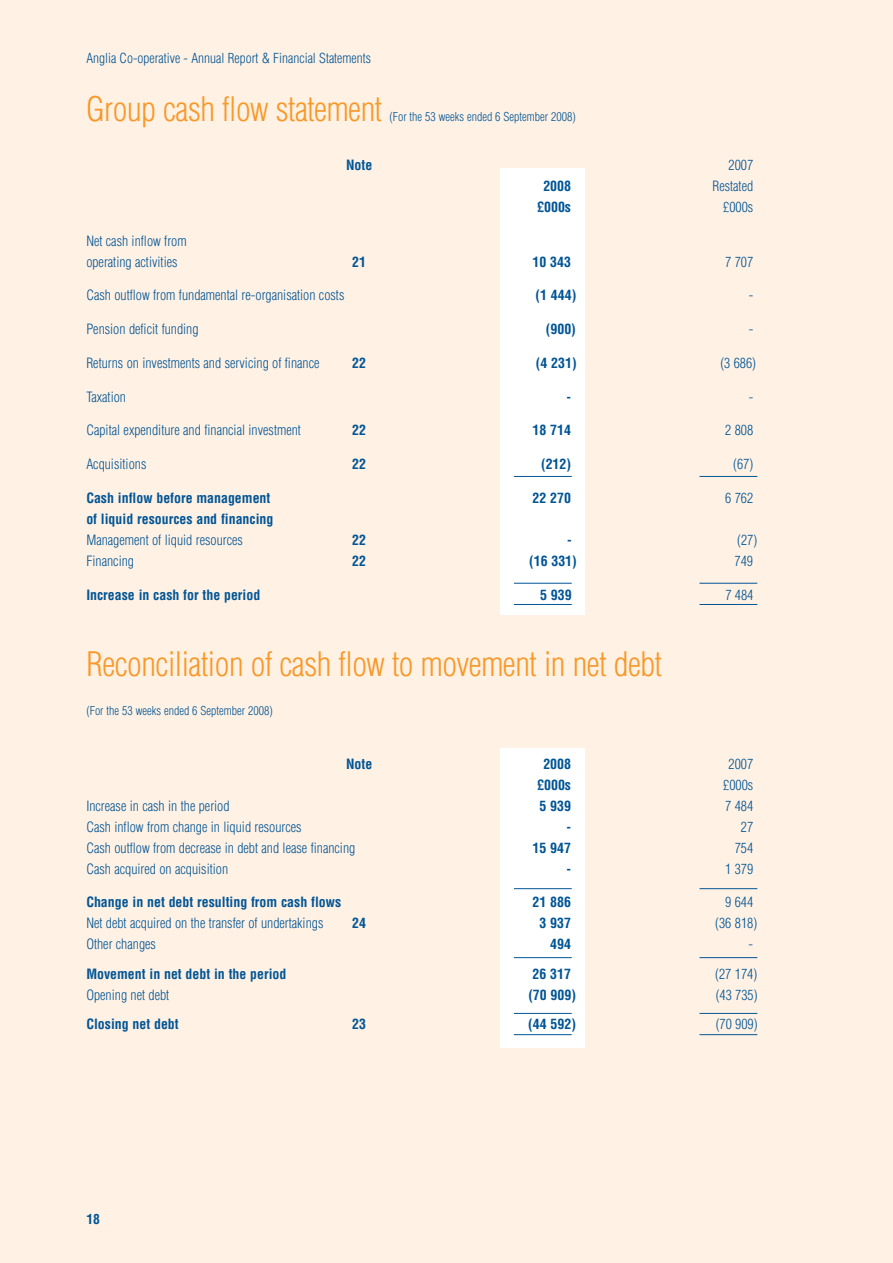
<style>
.page{position:relative;width:893px;height:1263px;background:#fff}
.page>*{position:absolute;margin:0;border:0;box-sizing:border-box;transform-origin:0 0}
.t1{font:300 condensed 33px "Helvetica";letter-spacing:-.015em;color:#f89828}
.t2{font:300 condensed 13.8px/21px "Helvetica";color:#005596}
.t3{font:700 condensed 13.8px "Helvetica";color:#005596}
.t4{font:300 condensed 13.5px "Helvetica";color:#005596}
.t5{font:700 condensed 13.5px "Helvetica";color:#005596}
.t6{font:300 condensed 12px "Helvetica";color:#005596}
</style>
<div class="page">
<div style="left:0;top:1px;width:893px;height:1262px;background:#fff1e3"></div>
<div style="left:500px;top:168px;width:84px;height:447px;background:#fff"></div>
<div style="left:500px;top:748px;width:84px;height:300px;background:#fff"></div>
<hr style="left:514px;top:476px;width:58px;height:1px;background:#005596">
<hr style="left:514px;top:583px;width:58px;height:1px;background:#005596">
<hr style="left:514px;top:604px;width:58px;height:1px;background:#005596">
<hr style="left:699px;top:476px;width:58px;height:1px;background:#005596">
<hr style="left:699px;top:583px;width:58px;height:1px;background:#005596">
<hr style="left:699px;top:604px;width:58px;height:1px;background:#005596">
<hr style="left:514px;top:888px;width:58px;height:1px;background:#005596">
<hr style="left:699px;top:888px;width:58px;height:1px;background:#005596">
<hr style="left:514px;top:957px;width:58px;height:1px;background:#005596">
<hr style="left:699px;top:957px;width:58px;height:1px;background:#005596">
<hr style="left:514px;top:1013px;width:58px;height:1px;background:#005596">
<hr style="left:699px;top:1013px;width:58px;height:1px;background:#005596">
<hr style="left:514px;top:1034px;width:58px;height:1px;background:#005596">
<hr style="left:699px;top:1034px;width:58px;height:1px;background:#005596">
<p class="t4" style="left:86px;top:53px;width:286px">Anglia Co-operative - Annual Report &amp; Financial Statements</p>
<h1 class="t1" style="left:86px;top:96px;width:297px">Group cash flow statement</h1>
<p class="t6" style="left:389px;top:112px;width:188px">(For the 53 weeks ended 6 September 2008)</p>
<p class="t2" style="left:86px;top:231px;width:102px">Net cash inflow from operating activities</p>
<p class="t3" style="left:346px;top:160px;width:28px">Note</p>
<p class="t2" style="left:729px;top:156px;width:26px">2007</p>
<p class="t3" style="left:543px;top:181px;width:29px">2008</p>
<p class="t2" style="left:712px;top:177px;width:42px">Restated</p>
<p class="t3" style="left:537px;top:202px;width:35px">£000s</p>
<p class="t2" style="left:723px;top:198px;width:32px">£000s</p>
<p class="t3" style="left:352px;top:256px;width:15px">21</p>
<p class="t3" style="left:533px;top:256px;width:40px">10 343</p>
<p class="t2" style="left:725px;top:252px;width:30px">7 707</p>
<p class="t2" style="left:86px;top:286px;width:260px">Cash outflow from fundamental re-organisation costs</p>
<p class="t3" style="left:535px;top:290px;width:42px">(1 444)</p>
<p class="t2" style="left:749px;top:286px;width:6px">-</p>
<p class="t2" style="left:86px;top:320px;width:114px">Pension deficit funding</p>
<p class="t3" style="left:546px;top:324px;width:32px">(900)</p>
<p class="t2" style="left:749px;top:320px;width:6px">-</p>
<p class="t2" style="left:86px;top:354px;width:235px">Returns on investments and servicing of finance</p>
<p class="t3" style="left:352px;top:358px;width:15px">22</p>
<p class="t3" style="left:536px;top:358px;width:42px">(4 231)</p>
<p class="t2" style="left:720px;top:354px;width:37px">(3 686)</p>
<p class="t2" style="left:86px;top:387px;width:41px">Taxation</p>
<p class="t3" style="left:566px;top:391px;width:6px">-</p>
<p class="t2" style="left:749px;top:387px;width:6px">-</p>
<p class="t2" style="left:86px;top:421px;width:216px">Capital expenditure and financial investment</p>
<p class="t3" style="left:352px;top:425px;width:15px">22</p>
<p class="t3" style="left:533px;top:425px;width:40px">18 714</p>
<p class="t2" style="left:725px;top:421px;width:30px">2 808</p>
<p class="t2" style="left:86px;top:455px;width:62px">Acquisitions</p>
<p class="t3" style="left:352px;top:459px;width:15px">22</p>
<p class="t3" style="left:541px;top:459px;width:32px">(212)</p>
<p class="t2" style="left:733px;top:455px;width:22px">(67)</p>
<p class="t3" style="left:86px;top:493px;width:186px">Cash inflow before management</p>
<p class="t3" style="left:533px;top:493px;width:40px">22 270</p>
<p class="t2" style="left:725px;top:489px;width:30px">6 762</p>
<p class="t3" style="left:86px;top:514px;width:189px">of liquid resources and financing</p>
<p class="t2" style="left:86px;top:531px;width:158px">Management of liquid resources</p>
<p class="t3" style="left:352px;top:535px;width:15px">22</p>
<p class="t3" style="left:567px;top:535px;width:6px">-</p>
<p class="t2" style="left:737px;top:531px;width:22px">(27)</p>
<p class="t2" style="left:86px;top:552px;width:49px">Financing</p>
<p class="t3" style="left:352px;top:556px;width:15px">22</p>
<p class="t3" style="left:529px;top:556px;width:49px">(16 331)</p>
<p class="t2" style="left:735px;top:552px;width:20px">749</p>
<p class="t3" style="left:86px;top:589px;width:175px">Increase in cash for the period</p>
<p class="t3" style="left:540px;top:589px;width:33px">5 939</p>
<p class="t2" style="left:725px;top:585px;width:30px">7 484</p>
<h1 class="t1" style="left:86px;top:652px;width:577px">Reconciliation of cash flow to movement in net debt</h1>
<p class="t6" style="left:86px;top:706px;width:188px">(For the 53 weeks ended 6 September 2008)</p>
<p class="t3" style="left:346px;top:758px;width:28px">Note</p>
<p class="t3" style="left:543px;top:758px;width:29px">2008</p>
<p class="t2" style="left:729px;top:754px;width:26px">2007</p>
<p class="t3" style="left:537px;top:779px;width:35px">£000s</p>
<p class="t2" style="left:723px;top:775px;width:32px">£000s</p>
<p class="t2" style="left:86px;top:796px;width:145px">Increase in cash in the period</p>
<p class="t3" style="left:539px;top:800px;width:33px">5 939</p>
<p class="t2" style="left:725px;top:796px;width:30px">7 484</p>
<p class="t2" style="left:86px;top:817px;width:217px">Cash inflow from change in liquid resources</p>
<p class="t3" style="left:566px;top:821px;width:6px">-</p>
<p class="t2" style="left:741px;top:817px;width:14px">27</p>
<p class="t2" style="left:86px;top:838px;width:270px">Cash outflow from decrease in debt and lease financing</p>
<p class="t3" style="left:533px;top:842px;width:40px">15 947</p>
<p class="t2" style="left:735px;top:838px;width:20px">754</p>
<p class="t2" style="left:86px;top:859px;width:143px">Cash acquired on acquisition</p>
<p class="t3" style="left:566px;top:863px;width:6px">-</p>
<p class="t2" style="left:725px;top:859px;width:30px">1 379</p>
<p class="t3" style="left:86px;top:897px;width:256px">Change in net debt resulting from cash flows</p>
<p class="t3" style="left:533px;top:897px;width:40px">21 886</p>
<p class="t2" style="left:725px;top:893px;width:30px">9 644</p>
<p class="t2" style="left:86px;top:914px;width:239px">Net debt acquired on the transfer of undertakings</p>
<p class="t3" style="left:352px;top:918px;width:15px">24</p>
<p class="t3" style="left:539px;top:918px;width:33px">3 937</p>
<p class="t2" style="left:715px;top:914px;width:43px">(36 818)</p>
<p class="t2" style="left:86px;top:935px;width:71px">Other changes</p>
<p class="t3" style="left:550px;top:939px;width:22px">494</p>
<p class="t2" style="left:749px;top:935px;width:6px">-</p>
<p class="t3" style="left:86px;top:968px;width:202px">Movement in net debt in the period</p>
<p class="t3" style="left:533px;top:968px;width:40px">26 317</p>
<p class="t2" style="left:715px;top:964px;width:43px">(27 174)</p>
<p class="t2" style="left:86px;top:985px;width:85px">Opening net debt</p>
<p class="t3" style="left:528px;top:989px;width:49px">(70 909)</p>
<p class="t2" style="left:716px;top:985px;width:43px">(43 735)</p>
<p class="t3" style="left:86px;top:1019px;width:94px">Closing net debt</p>
<p class="t3" style="left:352px;top:1019px;width:15px">23</p>
<p class="t3" style="left:528px;top:1019px;width:49px">(44 592)</p>
<p class="t2" style="left:716px;top:1015px;width:43px">(70 909)</p>
<p class="t5" style="left:86px;top:1214px;width:15px">18</p>
</div>
